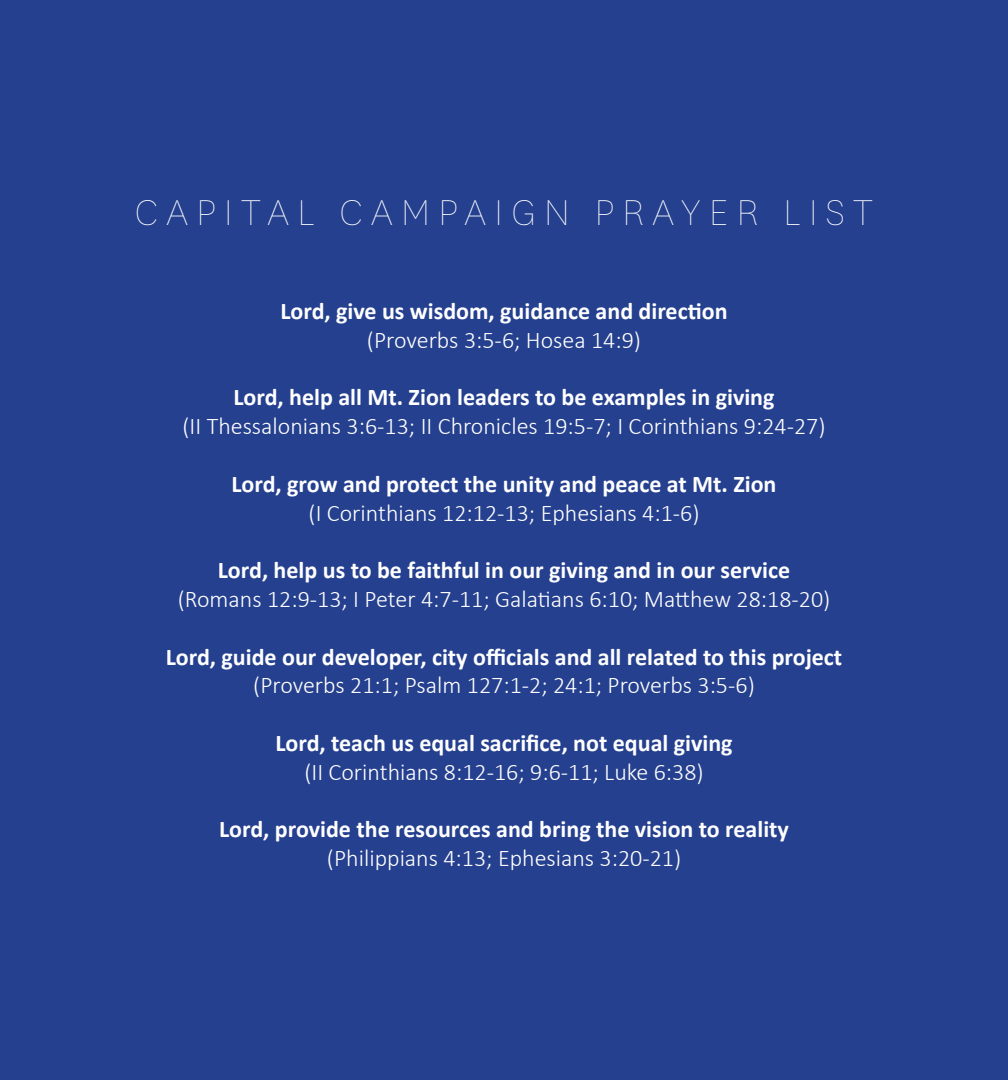
<style>
.page{position:relative;width:1008px;height:1080px;background:#25408f}
.page>*{position:absolute;margin:0;border:0;box-sizing:border-box;transform-origin:0 0}
.t1{font:100 42px "National";letter-spacing:.2em;color:#fff}
.t2{font:700 24px "Calibri";color:#fff}
.t3{font:300 24px "Calibri";color:#fff}
</style>
<div class="page">
<h1 class="t1" style="left:135px;top:188px;width:740px">CAPITAL CAMPAIGN PRAYER LIST</h1>
<p class="t2" style="left:280px;top:296px;width:449px">Lord, give us wisdom, guidance and direction</p>
<p class="t3" style="left:367px;top:325px;width:276px">(Proverbs 3:5-6; Hosea 14:9)</p>
<p class="t2" style="left:233px;top:382px;width:543px">Lord, help all Mt. Zion leaders to be examples in giving</p>
<p class="t3" style="left:182px;top:411px;width:645px">(II Thessalonians 3:6-13; II Chronicles 19:5-7; I Corinthians 9:24-27)</p>
<p class="t2" style="left:231px;top:469px;width:547px">Lord, grow and protect the unity and peace at Mt. Zion</p>
<p class="t3" style="left:308px;top:498px;width:393px">(I Corinthians 12:12-13; Ephesians 4:1-6)</p>
<p class="t2" style="left:218px;top:555px;width:574px">Lord, help us to be faithful in our giving and in our service</p>
<p class="t3" style="left:178px;top:584px;width:654px">(Romans 12:9-13; I Peter 4:7-11; Galatians 6:10; Matthew 28:18-20)</p>
<p class="t2" style="left:166px;top:641px;width:678px">Lord, guide our developer, city officials and all related to this project</p>
<p class="t3" style="left:253px;top:671px;width:503px">(Proverbs 21:1; Psalm 127:1-2; 24:1; Proverbs 3:5-6)</p>
<p class="t2" style="left:275px;top:728px;width:459px">Lord, teach us equal sacrifice, not equal giving</p>
<p class="t3" style="left:304px;top:757px;width:401px">(II Corinthians 8:12-16; 9:6-11; Luke 6:38)</p>
<p class="t2" style="left:219px;top:814px;width:571px">Lord, provide the resources and bring the vision to reality</p>
<p class="t3" style="left:327px;top:843px;width:356px">(Philippians 4:13; Ephesians 3:20-21)</p>
</div>
